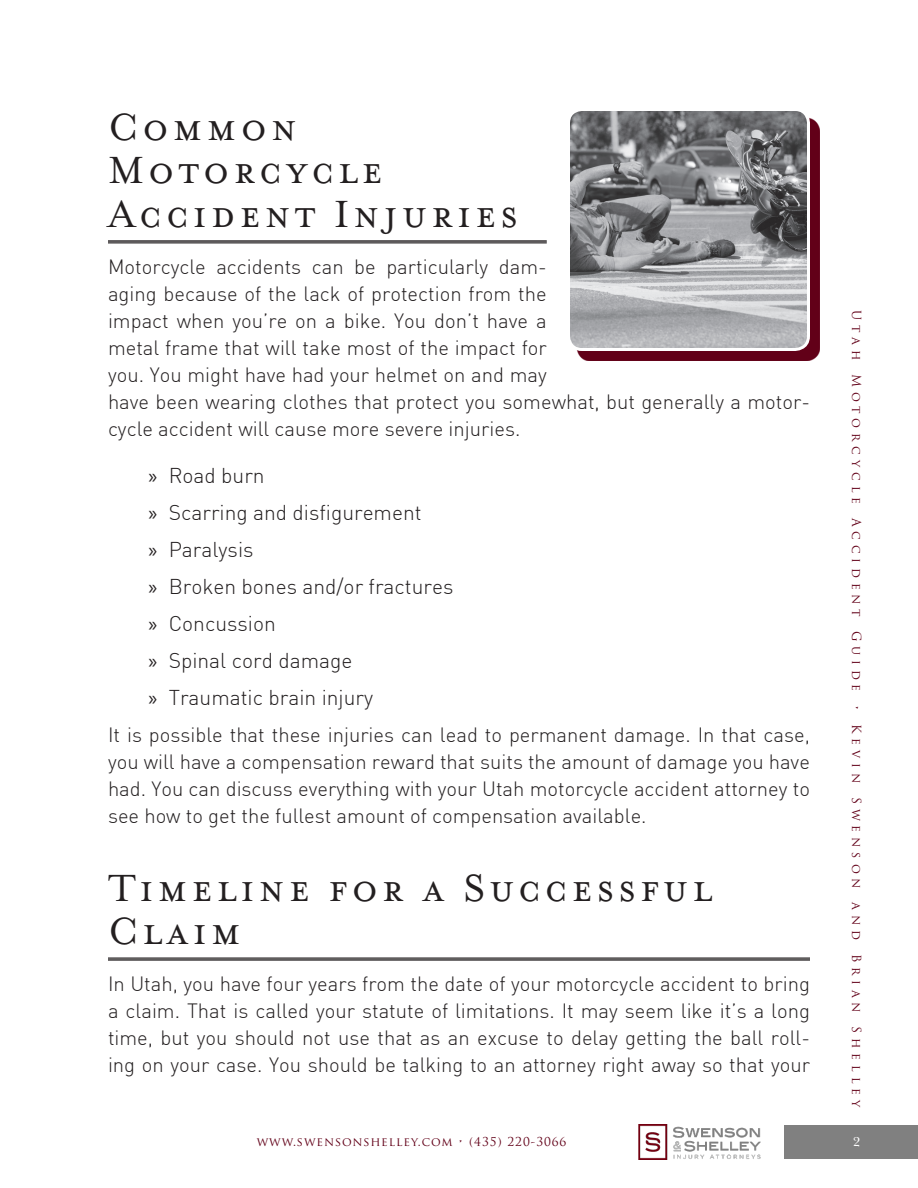
<style>
.page{position:relative;width:918px;height:1188px;background:#fff}
.page>*{position:absolute;margin:0;border:0;box-sizing:border-box;transform-origin:0 0}
.t1{font:43.5px/43.5px "Mrs Eaves Small Caps";letter-spacing:.1em;color:#231f20}
.t2{font:300 21px/37px "DIN";color:#231f20}
.t3{font:300 20.25px/27px "DIN";color:#231f20;text-align:justify}
.t4{font:13.5px "New Baskerville";color:#fff}
.t5{font:12.3px "Trajan Pro";letter-spacing:.4em;color:#620018}
.t6{font:12px "Trajan Pro";letter-spacing:.075em;color:#620018}
.s1{font-family:"Myriad Pro";font-weight:400}
</style>
<div class="page">
<img style="left:639px;top:1125px;width:122px;height:34px">
<div style="left:784px;top:1125px;width:134px;height:33px;background:#808080"></div>
<hr style="left:108px;top:240px;width:439px;height:1px;background:#231f20">
<hr style="left:108px;top:242px;width:439px;height:1px;background:#231f20">
<hr style="left:108px;top:243px;width:439px;height:1px;background:#231f20">
<hr style="left:108px;top:958px;width:702px;height:1px;background:#231f20">
<hr style="left:108px;top:959px;width:702px;height:1px;background:#231f20">
<hr style="left:108px;top:960px;width:702px;height:1px;background:#231f20">
<div style="left:576px;top:117px;width:244px;height:244px;background:#620018"></div>
<img style="left:571px;top:112px;width:237px;height:235px">
<div style="left:567px;top:108px;width:243px;height:243px;border:3px solid #fff;border-radius:14px"></div>
<h1 class="t1" style="left:108px;top:106px;width:411px">Common<br>Motorcycle<br>Accident Injuries</h1>
<p class="t3" style="left:108px;top:253px;width:703px;text-align:left">Motorcycle accidents can be particularly dam-<br>aging because of the lack of protection from the<br>impact when you’re on a bike. You don’t have a<br>metal frame that will take most of the impact for<br>you. You might have had your helmet on and may<br>have been wearing clothes that protect you somewhat, but generally a motor&shy;cycle accident will cause more severe injuries.</p>
<p class="t2" style="left:148px;top:457px;width:306px"><span class="s1">»</span> Road burn<br><span class="s1">»</span> Scarring and disfigurement<br><span class="s1">»</span> Paralysis<br><span class="s1">»</span> Broken bones and/or fractures <span class="s1">»</span> Concussion<br><span class="s1">»</span> Spinal cord damage<br><span class="s1">»</span> Traumatic brain injury</p>
<p class="t3" style="left:108px;top:721px;width:703px">It is possible that these injuries can lead to permanent damage. In that case, you will have a compensation reward that suits the amount of damage you have had. You can discuss everything with your Utah motorcycle accident attorney to see how to get the fullest amount of compensation available.</p>
<h1 class="t1" style="left:108px;top:867px;width:605px">Timeline for a Successful<br>Claim</h1>
<p class="t3" style="left:108px;top:970px;width:704px">In Utah, you have four years from the date of your motorcycle accident to bring a claim. That is called your statute of limitations. It may seem like it’s a long time, but you should not use that as an excuse to delay getting the ball roll&shy;ing on your case. You should be talking to an attorney right away so that your</p>
<p class="t5" style="left:865px;top:310px;width:799px;rotate:90deg">UTAH MOTORCYCLE ACCIDENT GUIDE • KEVIN SWENSON AND BRIAN SHELLEY</p>
<p class="t6" style="left:257px;top:1134px;width:311px">WWW.SWENSONSHELLEY.COM • (435) 220-3066</p>
<p class="t4" style="left:853px;top:1134px;width:9px">2</p>
</div>
